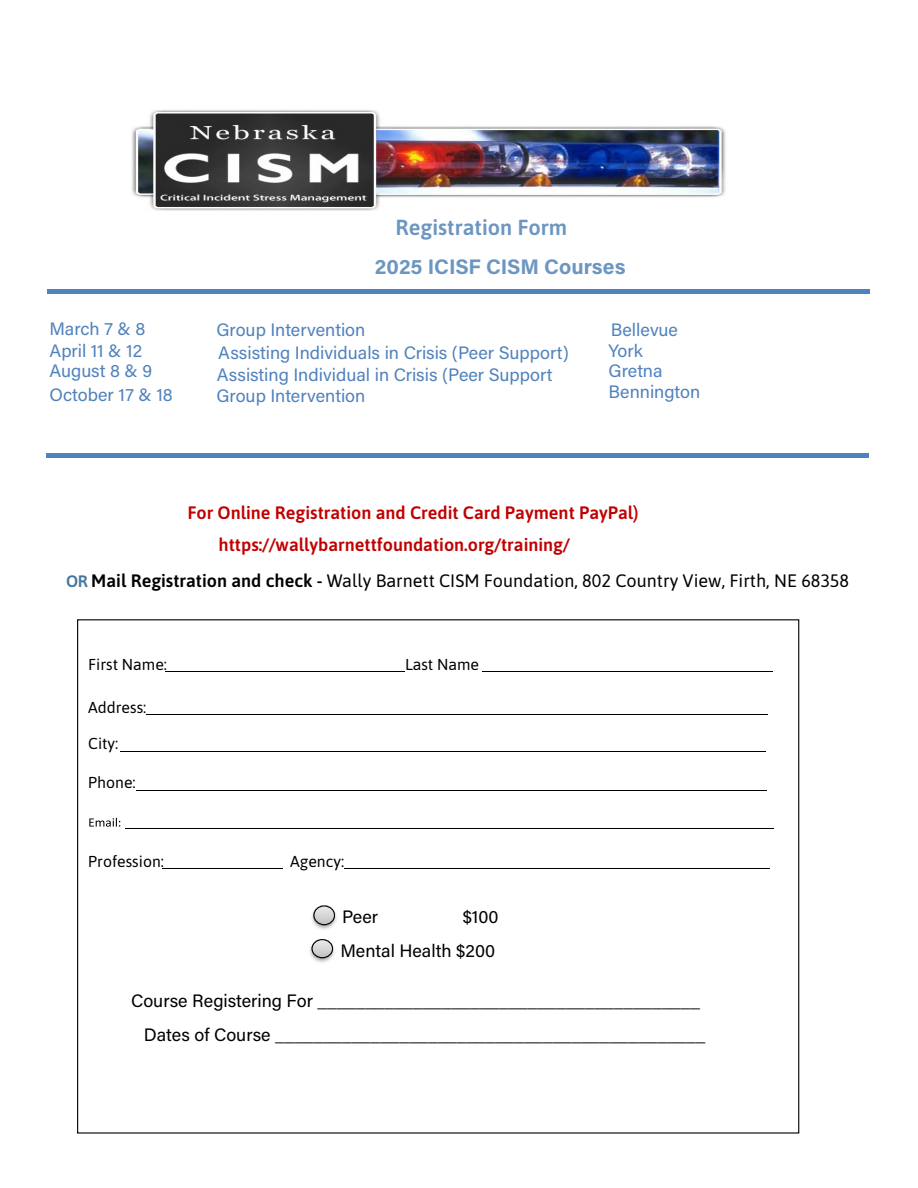
<style>
.page{position:relative;width:918px;height:1188px;background:#fff}
.page>*{position:absolute;margin:0;border:0;box-sizing:border-box;transform-origin:0 0}
.t1{font:600 21.75px "Asap";color:#6c96c1}
.t2{font:700 21px "Acumin Pro";color:#6c96c1}
.t3{font:18px/20.7px "Acumin Pro";color:#5082bd}
.t4{font:18px/33.6px "Acumin Pro";color:#000;text-align:right}
.t5{font:600 18px/32px "Asap";color:#c10000}
.t6{font:18px "Asap";color:#000}
.t7{font:15.9px "Asap";color:#000}
.s1{font-weight:600;font-size:16.5px;color:#4576a0}
.s2{font-weight:600}
</style>
<div class="page">
<div style="left:47px;top:289px;width:822px;height:5px;background:#5082bd"></div>
<div style="left:46px;top:453px;width:822px;height:5px;background:#5082bd"></div>
<img style="left:131px;top:110px;width:595px;height:101px">
<hr style="left:165px;top:671px;width:240px;height:1px;background:#000">
<hr style="left:483px;top:671px;width:290px;height:1px;background:#000">
<hr style="left:147px;top:714px;width:621px;height:1px;background:#000">
<hr style="left:120px;top:751px;width:646px;height:1px;background:#000">
<hr style="left:136px;top:790px;width:631px;height:1px;background:#000">
<svg style="left:89px;top:818px;width:31px;height:9px"></svg>
<hr style="left:125px;top:828px;width:648px;height:1px;background:#000">
<hr style="left:162px;top:868px;width:121px;height:1px;background:#000">
<hr style="left:344px;top:868px;width:426px;height:1px;background:#000">
<div style="left:313px;top:959px;width:19px;height:22px;border:3px solid #fff;border-radius:50%"></div>
<img style="left:311px;top:905px;width:26px;height:25px">
<img style="left:314px;top:906px;width:21px;height:19px">
<div style="left:313px;top:905px;width:22px;height:20px;border:1px solid #000;border-radius:50%"></div>
<img style="left:309px;top:945px;width:26px;height:20px">
<img style="left:312px;top:939px;width:21px;height:19px">
<div style="left:312px;top:939px;width:21px;height:19px;border:1px solid #000;border-radius:50%"></div>
<p class="t3" style="left:49px;top:317px;width:104px;line-height:21.1px">March 7 &amp; 8<br>April 11 &amp; 12<br>August 8 &amp; 9</p>
<p class="t3" style="left:49px;top:384px;width:125px">October 17 &amp; 18</p>
<p class="t1" style="left:396px;top:212px;width:173px">Registration Form</p>
<p class="t2" style="left:375px;top:251px;width:252px">2025 ICISF CISM Courses</p>
<p class="t3" style="left:216px;top:317px;width:354px;line-height:23.5px">Group Intervention<br>Assisting Individuals in Crisis (Peer Support)</p>
<p class="t3" style="left:216px;top:364px;width:338px">Assisting Individual in Crisis (Peer Support<br>Group Intervention</p>
<p class="t3" style="left:609px;top:319px;width:93px">Bellevue<br>York<br>Gretna<br>Bennington</p>
<p class="t5" style="left:219px;top:496px;width:422px;text-indent:-31px">For Online Registration and Credit Card Payment PayPal) https://wallybarnettfoundation.org/training/</p>
<p class="t6" style="left:66px;top:568px;width:784px"><span class="s1">OR</span> <span class="s2">Mail Registration and check -</span> Wally Barnett CISM Foundation, 802 Country View, Firth, NE 68358</p>
<p class="t7" style="left:88px;top:653px;width:80px">First Name:</p>
<p class="t7" style="left:405px;top:653px;width:76px">Last Name</p>
<p class="t7" style="left:88px;top:696px;width:60px">Address:</p>
<p class="t7" style="left:88px;top:733px;width:32px">City:</p>
<p class="t7" style="left:88px;top:772px;width:49px">Phone:</p>
<p class="t7" style="left:88px;top:850px;width:77px">Profession:</p>
<p class="t7" style="left:290px;top:850px;width:56px">Agency:</p>
<p class="t4" style="left:340px;top:899px;width:160px">$100<br>Mental Health $200</p>
<p class="t4" style="left:144px;top:984px;width:563px;text-align:left;text-indent:-13px">Course Registering For ________________________________________<br>Dates of Course _____________________________________________</p>
<p class="t4" style="left:342px;top:899px;width:38px">Peer</p>
</div>
